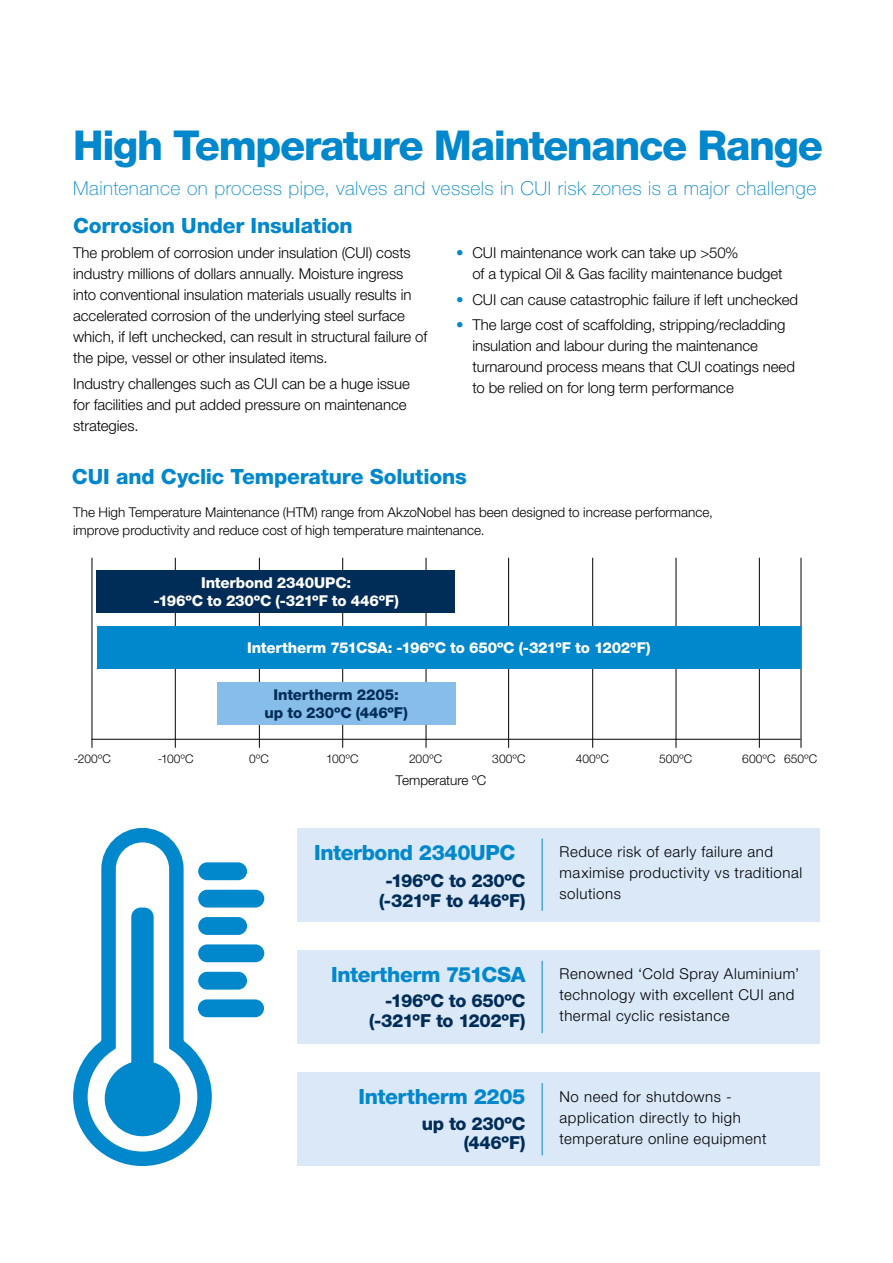
<style>
.page{position:relative;width:893px;height:1263px;background:#fff}
.page>*{position:absolute;margin:0;border:0;box-sizing:border-box;transform-origin:0 0}
.t1{font:800 41.25px "Helvetica Neue LT Pro";letter-spacing:-.035em;color:#0087cc}
.t2{font:800 21px "Helvetica Neue LT Pro";letter-spacing:-.01em;color:#0087cc}
.t3{font:100 19.2px "Helvetica Neue LT Pro";letter-spacing:.025em;color:#0087cc}
.t4{font:800 18px/19.5px "Helvetica Neue LT Pro";letter-spacing:-.015em;color:#002c58;text-align:right}
.t5{font:300 15px/21px "Helvetica Neue LT Pro";letter-spacing:-.005em;color:#000}
.t6{font:300 15px/21px "Helvetica Neue LT Pro";letter-spacing:.035em;color:#000}
.t7{font:800 15px/18px "Helvetica Neue LT Pro";letter-spacing:-.01em;color:#fff;text-align:center}
.t8{font:800 15px/18px "Helvetica Neue LT Pro";letter-spacing:-.01em;color:#002c58;text-align:center}
.t9{font:300 13.5px/18px "Helvetica Neue LT Pro";color:#000}
.t10{font:300 12px "Helvetica Neue LT Pro";letter-spacing:.02em;color:#000}
.s1{font-weight:500;color:#0087cc}
</style>
<div class="page">
<hr style="left:892px;top:0;width:1px;height:1263px;background:#0087cc">
<hr style="left:92px;top:739px;width:709px;height:1px;background:#000">
<hr style="left:92px;top:558px;width:1px;height:190px;background:#000">
<hr style="left:175px;top:558px;width:1px;height:190px;background:#000">
<hr style="left:259px;top:558px;width:1px;height:190px;background:#000">
<hr style="left:508px;top:558px;width:1px;height:190px;background:#000">
<hr style="left:801px;top:558px;width:1px;height:190px;background:#000">
<hr style="left:342px;top:558px;width:1px;height:190px;background:#000">
<hr style="left:592px;top:558px;width:1px;height:190px;background:#000">
<hr style="left:676px;top:558px;width:1px;height:190px;background:#000">
<hr style="left:426px;top:558px;width:1px;height:190px;background:#000">
<hr style="left:759px;top:558px;width:1px;height:190px;background:#000">
<div style="left:297px;top:828px;width:523px;height:93px;background:#dae8f8"></div>
<div style="left:297px;top:950px;width:523px;height:94px;background:#dae8f8"></div>
<div style="left:297px;top:1072px;width:523px;height:94px;background:#dae8f8"></div>
<hr style="left:542px;top:838px;width:1px;height:73px;background:#0087cc">
<hr style="left:542px;top:961px;width:1px;height:72px;background:#0087cc">
<hr style="left:542px;top:1083px;width:1px;height:72px;background:#0087cc">
<svg style="left:73px;top:835px;width:146px;height:331px"></svg>
<svg style="left:105px;top:907px;width:75px;height:229px"></svg>
<div style="left:198px;top:862px;width:49px;height:18px;background:#0087cc;border-radius:9px"></div>
<div style="left:198px;top:917px;width:49px;height:18px;background:#0087cc;border-radius:9px"></div>
<div style="left:198px;top:972px;width:49px;height:17px;background:#0087cc;border-radius:9px"></div>
<div style="left:198px;top:890px;width:66px;height:17px;background:#0087cc;border-radius:9px"></div>
<div style="left:198px;top:944px;width:66px;height:18px;background:#0087cc;border-radius:9px"></div>
<div style="left:198px;top:999px;width:66px;height:18px;background:#0087cc;border-radius:9px"></div>
<div style="left:217px;top:683px;width:238px;height:42px;background:#87bee9"></div>
<div style="left:97px;top:626px;width:704px;height:43px;background:#0087cc"></div>
<div style="left:97px;top:570px;width:358px;height:42px;background:#002c58"></div>
<h1 class="t1" style="left:73px;top:120px;width:751px">High Temperature Maintenance Range</h1>
<p class="t3" style="left:73px;top:177px;width:745px">Maintenance on process pipe, valves and vessels in CUI risk zones is a major challenge</p>
<h2 class="t2" style="left:73px;top:213px;width:281px">Corrosion Under Insulation</h2>
<p class="t5" style="left:73px;top:242px;width:356px">The problem of corrosion under insulation (CUI) costs industry millions of dollars annually. Moisture ingress into conventional insulation materials usually results in accelerated corrosion of the underlying steel surface which, if left unchecked, can result in structural failure of the pipe, vessel or other insulated items.</p>
<p class="t5" style="left:73px;top:372px;width:338px">Industry challenges such as CUI can be a huge issue for facilities and put added pressure on maintenance strategies.</p>
<p class="t5" style="left:472px;top:242px;width:312px;text-indent:-16px"><span class="s1">•</span> CUI maintenance work can take up &gt;50%<br>of a typical Oil &amp; Gas facility maintenance budget</p>
<p class="t5" style="left:456px;top:288px;width:344px"><span class="s1">•</span> CUI can cause catastrophic failure if left unchecked</p>
<p class="t5" style="left:472px;top:314px;width:324px;text-indent:-16px"><span class="s1">•</span> The large cost of scaffolding, stripping/recladding insulation and labour during the maintenance turnaround process means that CUI coatings need to be relied on for long term performance</p>
<h2 class="t2" style="left:72px;top:464px;width:396px">CUI and Cyclic Temperature Solutions</h2>
<p class="t9" style="left:73px;top:503px;width:641px">The High Temperature Maintenance (HTM) range from AkzoNobel has been designed to increase performance, improve productivity and reduce cost of high temperature maintenance.</p>
<p class="t7" style="left:153px;top:573px;width:247px">Interbond 2340UPC:<br>-196ºC to 230ºC (-321ºF to 446ºF)</p>
<p class="t7" style="left:247px;top:638px;width:405px">Intertherm 751CSA: -196ºC to 650ºC (-321ºF to 1202ºF)</p>
<p class="t8" style="left:265px;top:686px;width:145px">Intertherm 2205: up to 230ºC (446ºF)</p>
<p class="t10" style="left:74px;top:751px;width:39px">-200ºC</p>
<p class="t10" style="left:158px;top:751px;width:37px">-100ºC</p>
<p class="t10" style="left:249px;top:751px;width:21px">0ºC</p>
<p class="t10" style="left:326px;top:751px;width:34px">100ºC</p>
<p class="t10" style="left:409px;top:751px;width:35px">200ºC</p>
<p class="t10" style="left:492px;top:751px;width:35px">300ºC</p>
<p class="t10" style="left:576px;top:751px;width:35px">400ºC</p>
<p class="t10" style="left:659px;top:751px;width:35px">500ºC</p>
<p class="t10" style="left:742px;top:751px;width:76px">600ºC 650ºC</p>
<p class="t9" style="left:396px;top:771px;width:92px">Temperature ºC</p>
<h2 class="t2" style="left:314px;top:840px;width:203px">Interbond 2340UPC</h2>
<p class="t4" style="left:379px;top:871px;width:148px;text-align:center">-196ºC to 230ºC (-321ºF to 446ºF)</p>
<h2 class="t2" style="left:331px;top:962px;width:196px">Intertherm 751CSA</h2>
<p class="t4" style="left:369px;top:991px;width:158px">-196ºC to 650ºC (-321ºF to 1202ºF)</p>
<h2 class="t2" style="left:359px;top:1084px;width:168px">Intertherm 2205</h2>
<p class="t4" style="left:422px;top:1113px;width:105px">up to 230ºC (446ºF)</p>
<p class="t6" style="left:559px;top:841px;width:244px">Reduce risk of early failure and maximise productivity vs traditional solutions</p>
<p class="t6" style="left:559px;top:963px;width:241px">Renowned ‘Cold Spray Aluminium’ technology with excellent CUI and thermal cyclic resistance</p>
<p class="t6" style="left:559px;top:1085px;width:209px">No need for shutdowns - application directly to high temperature online equipment</p>
</div>
